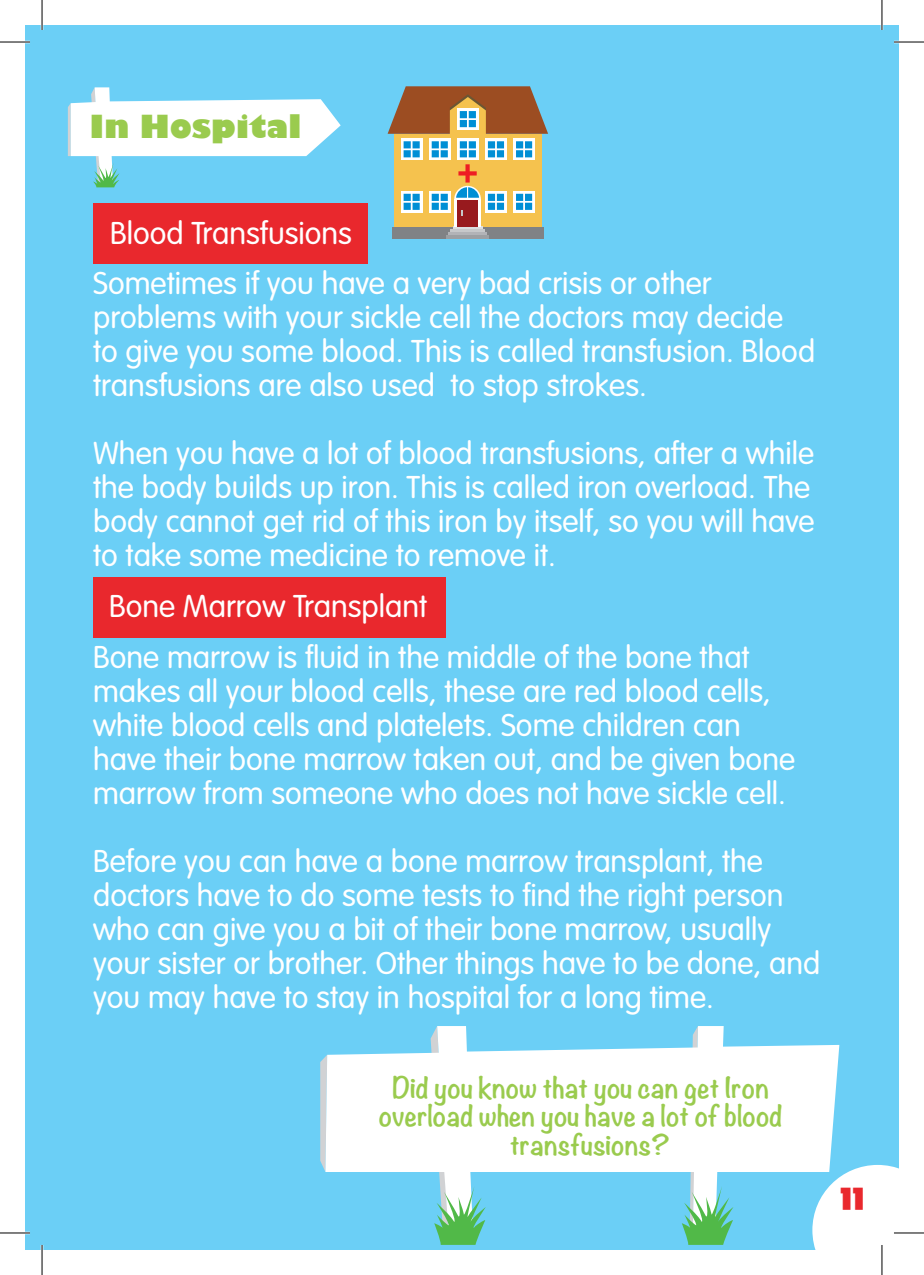
<style>
.page{position:relative;width:924px;height:1275px;background:#fff}
.page>*{position:absolute;margin:0;border:0;box-sizing:border-box;transform-origin:0 0}
.Large_Copy_White{font:300 31px/34px "VAG Rounded Std";color:#fff}
.Large_Copy_Blue{font:800 31px "Gill Sans";color:#9acb4e}
.t1{font:28px "CC Achtung Baby";color:#e9282d}
.Large_Copy_Red{font:700 26px "Noteworthy";color:#9acb4e}
</style>
<div class="page">
<div style="left:25px;top:25px;width:873px;height:1225px;background:#6bcff6"></div>
<div style="left:812px;top:1165px;width:86px;height:85px;background:#fff"></div>
<div style="left:93px;top:204px;width:275px;height:60px;background:#e9282d"></div>
<svg style="left:68px;top:87px;width:272px;height:100px"></svg>
<svg style="left:320px;top:1057px;width:5px;height:114px"></svg>
<svg style="left:325px;top:1044px;width:514px;height:189px;fill:#fff"></svg>
<svg style="left:430px;top:1026px;width:55px;height:218px"></svg>
<svg style="left:681px;top:1026px;width:52px;height:218px"></svg>
<div style="left:394px;top:134px;width:147px;height:98px;background:#f5c24e"></div>
<svg style="left:485px;top:139px;width:21px;height:21px"></svg>
<svg style="left:487px;top:141px;width:17px;height:16px"></svg>
<svg style="left:485px;top:191px;width:21px;height:21px"></svg>
<svg style="left:487px;top:194px;width:17px;height:16px"></svg>
<svg style="left:457px;top:139px;width:21px;height:21px"></svg>
<svg style="left:459px;top:141px;width:16px;height:16px"></svg>
<svg style="left:429px;top:139px;width:21px;height:21px"></svg>
<svg style="left:431px;top:141px;width:16px;height:16px"></svg>
<svg style="left:429px;top:191px;width:21px;height:21px"></svg>
<svg style="left:431px;top:194px;width:16px;height:16px"></svg>
<svg style="left:401px;top:139px;width:21px;height:21px"></svg>
<svg style="left:403px;top:141px;width:16px;height:16px"></svg>
<svg style="left:513px;top:139px;width:21px;height:21px"></svg>
<svg style="left:516px;top:141px;width:16px;height:16px"></svg>
<svg style="left:401px;top:191px;width:21px;height:21px"></svg>
<svg style="left:403px;top:194px;width:16px;height:16px"></svg>
<svg style="left:513px;top:191px;width:21px;height:21px"></svg>
<svg style="left:516px;top:194px;width:16px;height:16px"></svg>
<div style="left:392px;top:226px;width:151px;height:12px;background:#808285"></div>
<hr style="left:452px;top:226px;width:30px;height:3px;background:#dcdddf">
<hr style="left:450px;top:229px;width:34px;height:3px;background:#c7c8ca">
<hr style="left:448px;top:232px;width:38px;height:3px;background:#b2b3b7">
<hr style="left:446px;top:235px;width:42px;height:3px;background:#9d9fa2">
<svg style="left:454px;top:199px;width:26px;height:27px"></svg>
<div style="left:457px;top:200px;width:20px;height:26px;background:#981a1e"></div>
<svg style="left:387px;top:86px;width:161px;height:49px;background:#9d704d"></svg>
<svg style="left:454px;top:164px;width:26px;height:35px"></svg>
<div style="left:93px;top:578px;width:352px;height:60px;background:#e9282d"></div>
<hr style="left:0;top:41px;width:30px;height:2px;background:#fff">
<hr style="left:893px;top:41px;width:30px;height:2px;background:#fff">
<hr style="left:0;top:1231px;width:30px;height:3px;background:#fff">
<hr style="left:893px;top:1231px;width:30px;height:3px;background:#fff">
<hr style="left:41px;top:0;width:2px;height:30px;background:#fff">
<hr style="left:41px;top:1245px;width:2px;height:30px;background:#fff">
<hr style="left:880px;top:0;width:2px;height:30px;background:#fff">
<hr style="left:880px;top:1245px;width:2px;height:30px;background:#fff">
<hr style="left:0;top:42px;width:30px;height:1px;background:#000">
<hr style="left:893px;top:42px;width:30px;height:1px;background:#000">
<hr style="left:0;top:1232px;width:30px;height:1px;background:#000">
<hr style="left:893px;top:1232px;width:30px;height:1px;background:#000">
<hr style="left:42px;top:0;width:1px;height:30px;background:#000">
<hr style="left:42px;top:1245px;width:1px;height:30px;background:#000">
<hr style="left:881px;top:0;width:1px;height:30px;background:#000">
<hr style="left:881px;top:1245px;width:1px;height:30px;background:#000">
<p class="Large_Copy_Blue" style="left:90px;top:107px;width:213px">In Hospital</p>
<p class="Large_Copy_White" style="left:110px;top:217px;width:243px">Blood Transfusions</p>
<p class="Large_Copy_White" style="left:93px;top:267px;width:723px">Sometimes if you have a very bad crisis or other problems with your sickle cell the doctors may decide to give you some blood. This is called transfusion. Blood transfusions are also used to stop strokes.</p>
<p class="Large_Copy_White" style="left:93px;top:437px;width:722px">When you have a lot of blood transfusions, after a while the body builds up iron. This is called iron overload. The body cannot get rid of this iron by itself, so you will have to take some medicine to remove it.</p>
<p class="Large_Copy_White" style="left:109px;top:591px;width:319px">Bone Marrow Transplant</p>
<p class="Large_Copy_White" style="left:93px;top:641px;width:703px">Bone marrow is fluid in the middle of the bone that makes all your blood cells, these are red blood cells, white blood cells and platelets. Some children can have their bone marrow taken out, and be given bone marrow from someone who does not have sickle cell.</p>
<p class="Large_Copy_White" style="left:93px;top:845px;width:728px">Before you can have a bone marrow transplant, the doctors have to do some tests to find the right person who can give you a bit of their bone marrow, usually your sister or brother. Other things have to be done, and you may have to stay in hospital for a long time.</p>
<p class="Large_Copy_Red" style="left:392px;top:1064px;width:378px">Did you know that you can get Iron</p>
<p class="Large_Copy_Red" style="left:378px;top:1092px;width:405px">overload when you have a lot of blood</p>
<p class="Large_Copy_Red" style="left:510px;top:1121px;width:162px">transfusions?</p>
<p class="t1" style="left:839px;top:1186px;width:26px">11</p>
</div>
